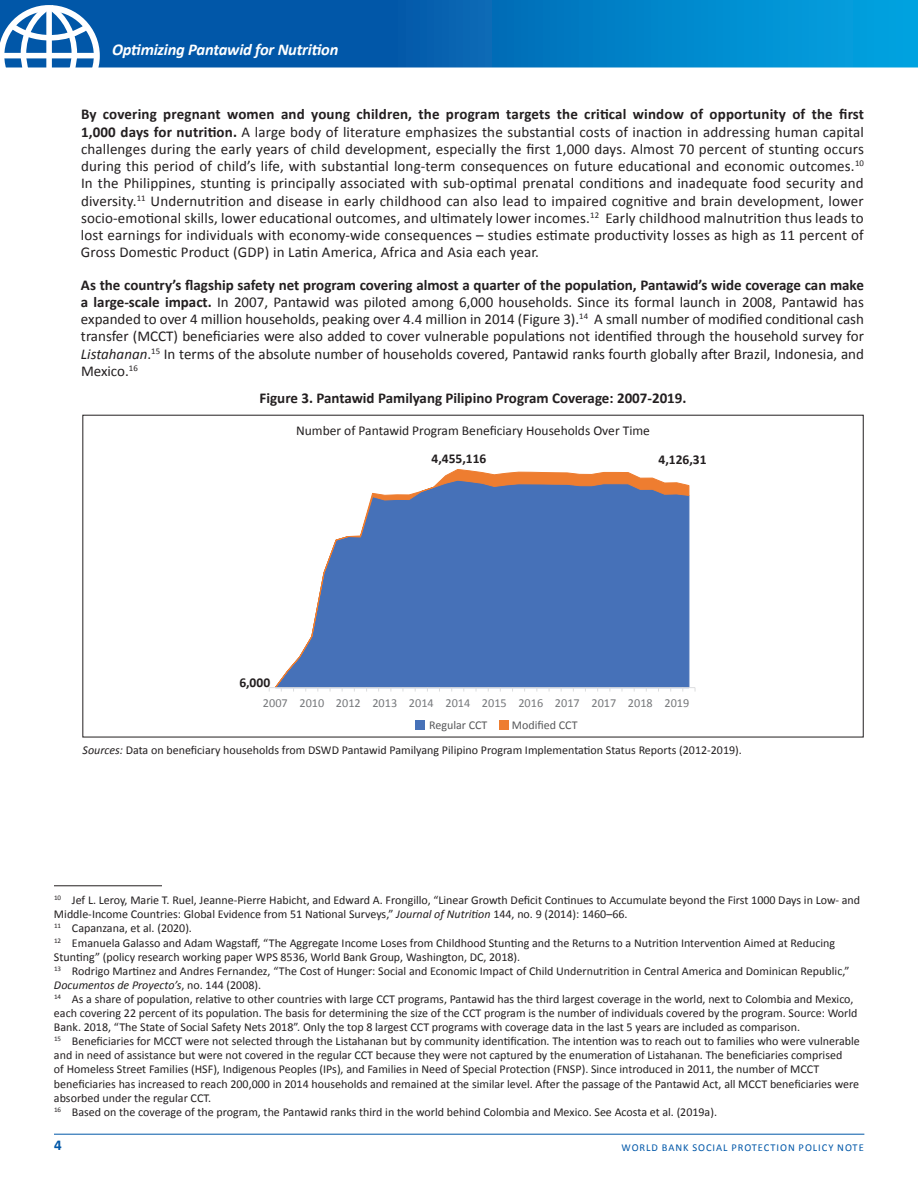
<style>
.page{position:relative;width:918px;height:1188px;background:#fff}
.page>*{position:absolute;margin:0;border:0;box-sizing:border-box;transform-origin:0 0}
.t1{font:italic 700 16.5px "Calibri";letter-spacing:-.015em;color:#fff}
.t2{font:16.35px "Calibri";color:#231f20}
.t3{font:15px/17.2px "Calibri";color:#231f20;text-align:justify}
.t4{font:700 15px "Calibri";color:#231f20}
.t5{font:700 15px "Calibri";color:#231f20}
.t6{font:700 15px "Calibri";color:#0157a8}
.t7{font:13.5px "Calibri";color:#231f20}
.t8{font:700 13.5px "Calibri";color:#231f20}
.t9{font:700 13.5px "Calibri";color:#231f20}
.t10{font:12.3px "Calibri";color:#231f20}
.t11{font:12.3px/19px "Calibri";color:#76787b}
.t12{font:12px/14.1px "Calibri";color:#231f20}
.t13{font:12px "Calibri";color:#57585a}
.t14{font:10.95px/13.4px "Calibri";letter-spacing:-.005em;color:#231f20}
.t15{font:10.5px "Calibri";letter-spacing:.09em;color:#0157a8}
.t16{font:6.9px "Calibri";color:#231f20}
.s1{font-weight:700}
.s2{font-style:italic}
.s3{color:#57585a}
</style>
<div class="page">
<svg style="left:100px;top:0;width:818px;height:68px;background:#0374bd"></svg>
<hr style="left:54px;top:1134px;width:810px;height:1px;background:#0157a8">
<svg style="left:0;top:0;width:100px;height:68px"></svg>
<div style="left:46px;top:8px;width:6px;height:101px;background:#fff"></div>
<hr style="left:54px;top:886px;width:108px;height:1px;background:#231f20">
<svg style="left:269px;top:469px;width:427px;height:223px"></svg>
<div style="left:415px;top:720px;width:10px;height:10px;background:#4671b8"></div>
<div style="left:499px;top:720px;width:10px;height:10px;background:#ee7d30"></div>
<h1 class="t1" style="left:112px;top:39px;width:228px">Optimizing Pantawid for Nutrition</h1>
<p class="t3" style="left:81px;top:106px;width:785px"><span class="s1">By covering pregnant women and young children, the program targets the critical window of opportunity of the first 1,000 days for nutrition.</span> A large body of literature emphasizes the substantial costs of inaction in addressing human capital challenges during the early years of child development, especially the first 1,000 days. Almost 70 percent of stunting occurs during this period of child’s life, with substantial long-term consequences on future educational and economic outcomes.<sup>10<br></sup>In the Philippines, stunting is principally associated with sub-optimal prenatal conditions and inadequate food security and diversity.<sup>11</sup> Undernutrition and disease in early childhood can also lead to impaired cognitive and brain development, lower socio-emotional skills, lower educational outcomes, and ultimately lower incomes.<sup>12</sup> Early childhood malnutrition thus leads to lost earnings for individuals with economy-wide consequences – studies estimate productivity losses as high as 11 percent of Gross Domestic Product (GDP) in Latin America, Africa and Asia each year.</p>
<p class="t3" style="left:81px;top:276px;width:785px"><span class="s1">As the country’s flagship safety net program covering almost a quarter of the population, Pantawid’s wide coverage can make a large-scale impact.</span> In 2007, Pantawid was piloted among 6,000 households. Since its formal launch in 2008, Pantawid has expanded to over 4 million households, peaking over 4.4 million in 2014 (Figure 3).<sup>14</sup> A small number of modified conditional cash transfer (MCCT) beneficiaries were also added to cover vulnerable populations not identified through the household survey for <span class="s2">Listahanan</span>.<sup>15</sup> In terms of the absolute number of households covered, Pantawid ranks fourth globally after Brazil, Indonesia, and Mexico.<sup>16</sup></p>
<p class="t5" style="left:296px;top:385px;width:360px">Figure 3. Pantawid Pamilya Program Coverage: 2007-2019</p>
<p class="t4" style="left:260px;top:389px;width:428px">Figure 3. Pantawid Pamilyang Pilipino Program Coverage: 2007-2019.</p>
<p class="t7" style="left:296px;top:422px;width:355px">Number of Pantawid Program Beneficiary Households Over Time</p>
<p class="t9" style="left:432px;top:450px;width:56px">4,455,116</p>
<p class="t8" style="left:659px;top:450px;width:49px">4,126,31</p>
<p class="t8" style="left:239px;top:674px;width:32px">6,000</p>
<p class="t11" style="left:439px;top:694px;width:252px;text-indent:-176px">2007 2010 2012 2013 2014 2014 2015 2016 2017 2017 2018 2019<br>Regular</p>
<p class="t11" style="left:496px;top:712px;width:31px">MCCT</p>
<p class="t12" style="left:83px;top:713px;width:661px;line-height:24.6px;text-indent:429px"><span class="s3">Modified CCT<br></span><span class="s2">Sources:</span> Data on beneficiary households from DSWD Pantawid Pamilyang Pilipino Program Implementation Status Reports (2012-2019).</p>
<p class="t13" style="left:429px;top:718px;width:60px">Regular CCT</p>
<p class="t10" style="left:165px;top:743px;width:622px">Sources: Data on beneficiary households from DSWD Pantawid Pamilyang Pilipino Program Implementation Status Reports</p>
<p class="t12" style="left:54px;top:893px;width:808px"><sup>10</sup> Jef L. Leroy, Marie T. Ruel, Jeanne-Pierre Habicht, and Edward A. Frongillo, “Linear Growth Deficit Continues to Accumulate beyond the First 1000 Days in Low- and Middle-Income Countries: Global Evidence from 51 National Surveys,” <span class="s2">Journal of Nutrition</span> 144, no. 9 (2014): 1460–66.<br><sup>11</sup> Capanzana, et al. (2020).<br><sup>12</sup> Emanuela Galasso and Adam Wagstaff, “The Aggregate Income Loses from Childhood Stunting and the Returns to a Nutrition Intervention Aimed at Reducing Stunting” (policy research working paper WPS 8536, World Bank Group, Washington, DC, 2018).<br><sup>13</sup> Rodrigo Martinez and Andres Fernandez, “The Cost of Hunger: Social and Economic Impact of Child Undernutrition in Central America and Dominican Republic,” <span class="s2">Documentos de Proyecto’s</span>, no. 144 (2008).<br><sup>14</sup> As a share of population, relative to other countries with large CCT programs, Pantawid has the third largest coverage in the world, next to Colombia and Mexico, each covering 22 percent of its population. The basis for determining the size of the CCT program is the number of individuals covered by the program. Source: World Bank. 2018, “The State of Social Safety Nets 2018”. Only the top 8 largest CCT programs with coverage data in the last 5 years are included as comparison.<br><sup>15</sup> Beneficiaries for MCCT were not selected through the Listahanan but by community identification. The intention was to reach out to families who were vulnerable and in need of assistance but were not covered in the regular CCT because they were not captured by the enumeration of Listahanan. The beneficiaries comprised<br>of Homeless Street Families (HSF), Indigenous Peoples (IPs), and Families in Need of Special Protection (FNSP). Since introduced in 2011, the number of MCCT beneficiaries has increased to reach 200,000 in 2014 households and remained at the similar level. After the passage of the Pantawid Act, all MCCT beneficiaries were absorbed under the regular CCT.<br><sup>16</sup> Based on the coverage of the program, the Pantawid ranks third in the world behind Colombia and Mexico. See Acosta et al. (2019a).</p>
<p class="t16" style="left:165px;top:912px;width:8px">14</p>
<p class="t14" style="left:165px;top:941px;width:638px">individuals covered by the program. Source: World Bank. 2018, “The State of Social Safety Nets 2018”. Only the top 8 largest CCT programs with coverage data in the last 5 years are included as comparison.</p>
<p class="t16" style="left:165px;top:965px;width:8px">15</p>
<p class="t14" style="left:175px;top:967px;width:627px">Beneficiaries for MCCT were not selected through the Listahanan but by community identification. The intention is to reach out to families</p>
<p class="t14" style="left:165px;top:994px;width:638px;text-align:justify">Listahanan. The beneficiaries comprise of Homeless Street Families (HSF), Indigenous Peoples (IPs), and Families in Need of Special Protection (FNSP). Since introduced in 2011, the number of MCCT beneficiaries has increased to reach 200,000 in 2014 households and remained at the similar level.</p>
<p class="t16" style="left:165px;top:1032px;width:8px">16</p>
<p class="t14" style="left:174px;top:1033px;width:589px">Based on the coverage of the program, the Pantawid ranks third in the world behind Colombia and Mexico. See Acosta et al. (2019a).</p>
<h2 class="t2" style="left:479px;top:1075px;width:10px">6</h2>
<p class="t6" style="left:54px;top:1136px;width:9px">4</p>
<p class="t15" style="left:622px;top:1141px;width:244px">WORLD BANK SOCIAL PROTECTION POLICY NOTE</p>
</div>
